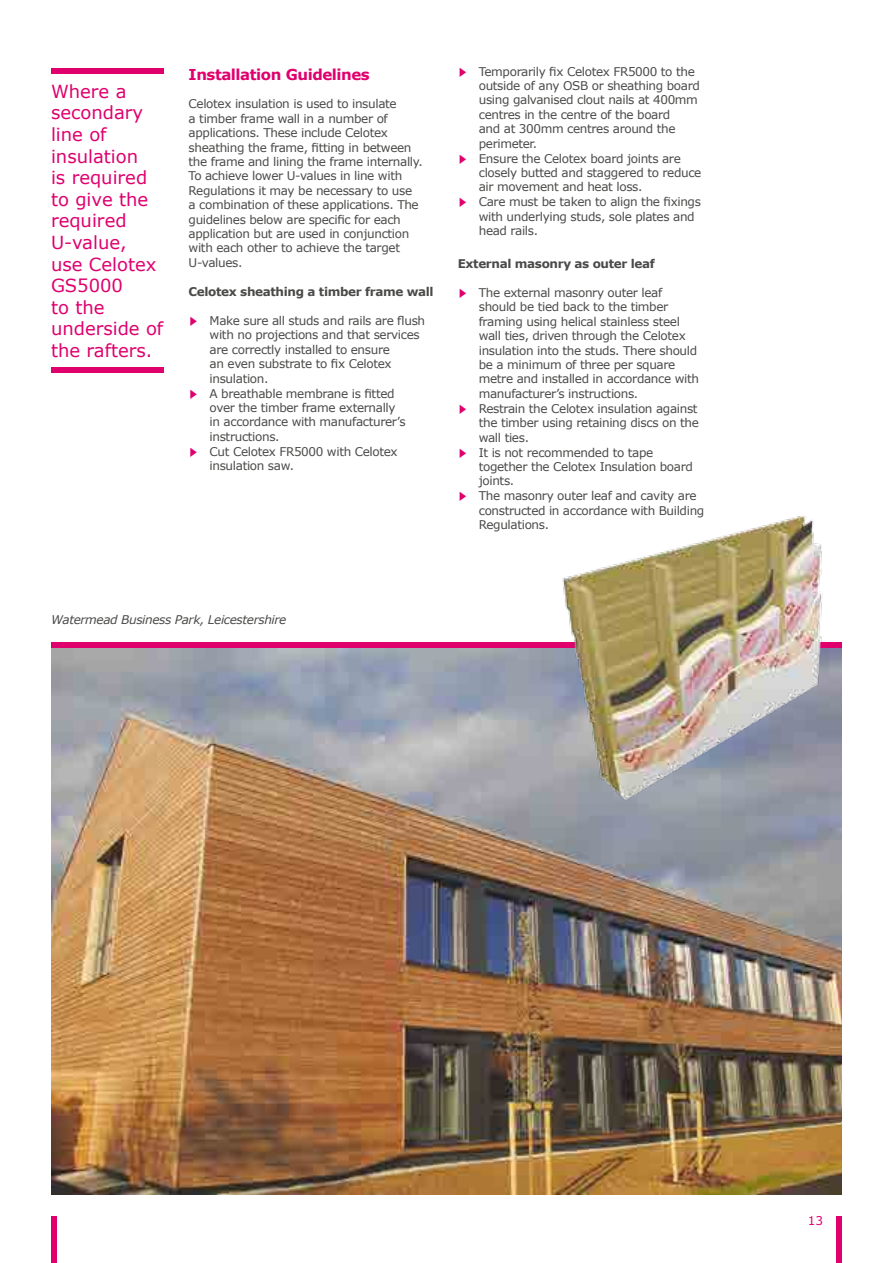
<style>
.page{position:relative;width:893px;height:1263px;background:#fff}
.page>*{position:absolute;margin:0;border:0;box-sizing:border-box;transform-origin:0 0}
.t1{font:18px/21.6px "Verdana";color:#df006e}
.t2{font:700 15px "Verdana";letter-spacing:-.03em;color:#df006e}
.t3{font:12px/14.4px "Verdana";letter-spacing:-.03em;color:#4a4a49}
.t4{font:700 12px "Verdana";letter-spacing:-.03em;color:#4a4a49}
.t5{font:italic 12px "Verdana";letter-spacing:-.03em;color:#4a4a49}
.t6{font:12px "Verdana";color:#df006e}
.s1{font-family:"Hira Kaku Pro W3";font-size:9.75px;color:#df006e}
</style>
<div class="page">
<div style="left:51px;top:1216px;width:6px;height:47px;background:#df006e"></div>
<div style="left:836px;top:1216px;width:6px;height:47px;background:#df006e"></div>
<img style="left:51px;top:648px;width:791px;height:547px">
<div style="left:51px;top:642px;width:791px;height:6px;background:#df006e"></div>
<div style="left:51px;top:68px;width:113px;height:6px;background:#df006e"></div>
<div style="left:51px;top:367px;width:113px;height:6px;background:#df006e"></div>
<img style="left:524px;top:515px;width:318px;height:333px">
<h1 class="t1" style="left:51px;top:80px;width:114px">Where a secondary line of insulation<br>is required to give the required<br>U-value,<br>use Celotex<br>GS5000<br>to the underside of the rafters.</h1>
<p class="t2" style="left:189px;top:65px;width:183px">Installation Guidelines</p>
<p class="t3" style="left:189px;top:96px;width:236px">Celotex insulation is used to insulate<br>a timber frame wall in a number of applications. These include Celotex sheathing the frame, fitting in between the frame and lining the frame internally.<br>To achieve lower U-values in line with Regulations it may be necessary to use<br>a combination of these applications. The guidelines below are specific for each application but are used in conjunction with each other to achieve the target U-values.</p>
<p class="t4" style="left:189px;top:284px;width:247px">Celotex sheathing a timber frame wall</p>
<p class="t3" style="left:189px;top:313px;width:238px"><span class="s1">▶</span> Make sure all studs and rails are flush</p>
<p class="t3" style="left:210px;top:327px;width:212px">with no projections and that services</p>
<p class="t3" style="left:210px;top:342px;width:182px">are correctly installed to ensure</p>
<p class="t3" style="left:210px;top:356px;width:184px">an even substrate to fix Celotex</p>
<p class="t3" style="left:210px;top:371px;width:60px">insulation.</p>
<p class="t3" style="left:189px;top:386px;width:208px"><span class="s1">▶</span> A breathable membrane is fitted</p>
<p class="t3" style="left:210px;top:400px;width:188px">over the timber frame externally</p>
<p class="t3" style="left:210px;top:414px;width:197px">in accordance with manufacturer’s</p>
<p class="t3" style="left:210px;top:429px;width:72px">instructions.</p>
<p class="t3" style="left:189px;top:444px;width:211px"><span class="s1">▶</span> Cut Celotex FR5000 with Celotex</p>
<p class="t3" style="left:210px;top:458px;width:86px">insulation saw.</p>
<p class="t3" style="left:458px;top:64px;width:239px"><span class="s1">▶</span> Temporarily fix Celotex FR5000 to the</p>
<p class="t3" style="left:479px;top:78px;width:223px">outside of any OSB or sheathing board</p>
<p class="t3" style="left:479px;top:92px;width:221px">using galvanised clout nails at 400mm</p>
<p class="t3" style="left:479px;top:107px;width:193px">centres in the centre of the board</p>
<p class="t3" style="left:479px;top:121px;width:198px">and at 300mm centres around the</p>
<p class="t3" style="left:479px;top:136px;width:60px">perimeter.</p>
<p class="t3" style="left:458px;top:151px;width:225px"><span class="s1">▶</span> Ensure the Celotex board joints are</p>
<p class="t3" style="left:479px;top:165px;width:224px">closely butted and staggered to reduce</p>
<p class="t3" style="left:479px;top:179px;width:165px">air movement and heat loss.</p>
<p class="t3" style="left:458px;top:194px;width:245px"><span class="s1">▶</span> Care must be taken to align the fixings</p>
<p class="t3" style="left:479px;top:209px;width:217px">with underlying studs, sole plates and</p>
<p class="t3" style="left:479px;top:223px;width:61px">head rails.</p>
<p class="t4" style="left:458px;top:256px;width:199px">External masonry as outer leaf</p>
<p class="t3" style="left:458px;top:285px;width:206px"><span class="s1">▶</span> The external masonry outer leaf</p>
<p class="t3" style="left:479px;top:299px;width:191px">should be tied back to the timber</p>
<p class="t3" style="left:479px;top:314px;width:203px">framing using helical stainless steel</p>
<p class="t3" style="left:479px;top:328px;width:209px">wall ties, driven through the Celotex</p>
<p class="t3" style="left:479px;top:343px;width:220px">insulation into the studs. There should</p>
<p class="t3" style="left:479px;top:357px;width:198px">be a minimum of three per square</p>
<p class="t3" style="left:479px;top:371px;width:222px">metre and installed in accordance with</p>
<p class="t3" style="left:479px;top:386px;width:161px">manufacturer’s instructions.</p>
<p class="t3" style="left:458px;top:401px;width:241px"><span class="s1">▶</span> Restrain the Celotex insulation against</p>
<p class="t3" style="left:479px;top:415px;width:222px">the timber using retaining discs on the</p>
<p class="t3" style="left:479px;top:430px;width:52px">wall ties.</p>
<p class="t3" style="left:458px;top:445px;width:197px"><span class="s1">▶</span> It is not recommended to tape</p>
<p class="t3" style="left:479px;top:459px;width:216px">together the Celotex Insulation board</p>
<p class="t3" style="left:479px;top:473px;width:37px">joints.</p>
<p class="t3" style="left:458px;top:488px;width:240px"><span class="s1">▶</span> The masonry outer leaf and cavity are</p>
<p class="t3" style="left:479px;top:503px;width:227px">constructed in accordance with Building</p>
<p class="t3" style="left:479px;top:517px;width:72px">Regulations.</p>
<p class="t5" style="left:51px;top:612px;width:237px">Watermead Business Park, Leicestershire</p>
<p class="t6" style="left:808px;top:1213px;width:17px">13</p>
</div>
